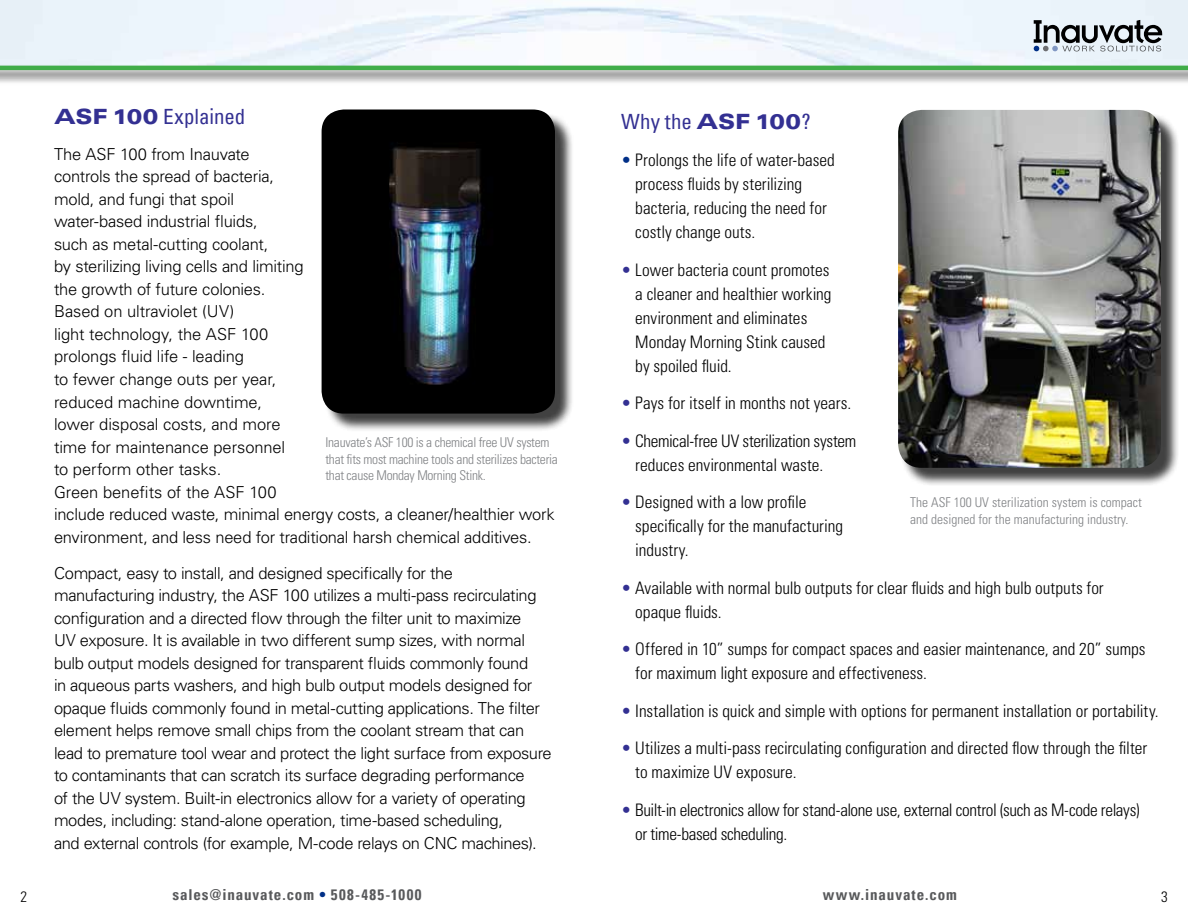
<style>
.page{position:relative;width:1188px;height:918px;background:#fff}
.page>*{position:absolute;margin:0;border:0;box-sizing:border-box;transform-origin:0 0}
.t1{font:condensed 21px "Univers";color:#333092}
.t2{font:300 condensed 17.25px/24px "Univers LT Std";color:#000}
.t3{font:300 condensed 17.25px/24px "Univers LT Std";letter-spacing:-.02em;color:#000}
.t4{font:300 16.5px/22.5px "Univers LT Std";letter-spacing:-.02em;color:#000}
.t5{font:700 condensed 15px "Univers";letter-spacing:.065em;color:#58595b}
.t6{font:300 condensed 15px "Univers LT Std";color:#000}
.t7{font:300 condensed 13.5px/16.2px "Univers";letter-spacing:-.02em;color:#808285}
.t8{font:300 condensed 13.5px/16.2px "Univers";color:#808285}
.s1{font-weight:900;font-stretch:expanded}
.s2{color:#002f87}
.s3{color:#333092}
</style>
<div class="page">
<svg style="left:1034px;top:20px;width:128px;height:32px;background:#9da3a9"></svg>
<div style="left:324px;top:112px;width:250px;height:321px;background:#000;opacity:.75"></div>
<img style="left:322px;top:110px;width:233px;height:304px">
<div style="left:900px;top:112px;width:280px;height:374px;background:#000;opacity:.75"></div>
<img style="left:898px;top:110px;width:263px;height:358px">
<div style="left:0;top:64px;width:1188px;height:21px;background:#000;opacity:.75"></div>
<hr style="left:0;top:66px;width:1188px;height:4px;background:#41ad49">
<p class="t1" style="left:54px;top:103px;width:193px"><span class="s1">ASF 100</span> Explained</p>
<p class="t4" style="left:54px;top:143px;width:502px">The ASF 100 from Inauvate<br>controls the spread of bacteria,<br>mold, and fungi that spoil<br>water-based industrial fluids,<br>such as metal-cutting coolant,<br>by sterilizing living cells and limiting<br>the growth of future colonies.<br>Based on ultraviolet (UV)<br>light technology, the ASF 100<br>prolongs fluid life - leading<br>to fewer change outs per year,<br>reduced machine downtime,<br>lower disposal costs, and more<br>time for maintenance personnel<br>to perform other tasks.<br>Green benefits of the ASF 100<br>include reduced waste, minimal energy costs, a cleaner/healthier work environment, and less need for traditional harsh chemical additives.</p>
<p class="t4" style="left:54px;top:561px;width:499px">Compact, easy to install, and designed specifically for the manufacturing industry, the ASF 100 utilizes a multi-pass recirculating configuration and a directed flow through the filter unit to maximize<br>UV exposure. It is available in two different sump sizes, with normal bulb output models designed for transparent fluids commonly found<br>in aqueous parts washers, and high bulb output models designed for opaque fluids commonly found in metal-cutting applications. The filter element helps remove small chips from the coolant stream that can lead to premature tool wear and protect the light surface from exposure to contaminants that can scratch its surface degrading performance<br>of the UV system. Built-in electronics allow for a variety of operating modes, including: stand-alone operation, time-based scheduling,<br>and external controls (for example, M-code relays on CNC machines).</p>
<p class="t7" style="left:326px;top:434px;width:234px">Inauvate’s ASF 100 is a chemical free UV system that fits most machine tools and sterilizes bacteria that cause Monday Morning Stink.</p>
<p class="t6" style="left:20px;top:887px;width:8px">2</p>
<p class="t5" style="left:173px;top:886px;width:250px">sales@inauvate.com <span class="s2">•</span> 508-485-1000</p>
<p class="t1" style="left:621px;top:108px;width:191px">Why the <span class="s1">ASF 100</span>?</p>
<p class="t2" style="left:635px;top:148px;width:201px;text-indent:-14px"><span class="s2">•</span> Prolongs the life of water-based process fluids by sterilizing bacteria, reducing the need for costly change outs.</p>
<p class="t2" style="left:635px;top:258px;width:198px;text-indent:-14px"><span class="s3">•</span> Lower bacteria count promotes a cleaner and healthier working environment and eliminates<br>Monday Morning Stink caused by spoiled fluid.</p>
<p class="t2" style="left:621px;top:391px;width:232px"><span class="s3">•</span> Pays for itself in months not years.</p>
<p class="t2" style="left:635px;top:429px;width:223px;text-indent:-14px"><span class="s3">•</span> Chemical-free UV sterilization system reduces environmental waste.</p>
<p class="t2" style="left:635px;top:490px;width:209px;text-indent:-14px"><span class="s3">•</span> Designed with a low profile specifically for the manufacturing industry.</p>
<p class="t2" style="left:635px;top:575px;width:470px;text-indent:-14px"><span class="s3">•</span> Available with normal bulb outputs for clear fluids and high bulb outputs for opaque fluids.</p>
<p class="t2" style="left:635px;top:637px;width:512px;text-indent:-14px"><span class="s3">•</span> Offered in 10” sumps for compact spaces and easier maintenance, and 20” sumps for maximum light exposure and effectiveness.</p>
<p class="t2" style="left:621px;top:698px;width:539px"><span class="s3">•</span> Installation is quick and simple with options for permanent installation or portability.</p>
<p class="t2" style="left:635px;top:736px;width:514px;text-indent:-14px"><span class="s3">•</span> Utilizes a multi-pass recirculating configuration and directed flow through the filter to maximize UV exposure.</p>
<p class="t3" style="left:635px;top:797px;width:506px;text-indent:-14px"><span class="s3">•</span> Built-in electronics allow for stand-alone use, external control (such as M-code relays) or time-based scheduling.</p>
<p class="t8" style="left:910px;top:494px;width:233px">The ASF 100 UV sterilization system is compact and designed for the manufacturing industry.</p>
<p class="t5" style="left:823px;top:886px;width:136px">www.inauvate.com</p>
<p class="t6" style="left:1161px;top:887px;width:8px">3</p>
</div>
